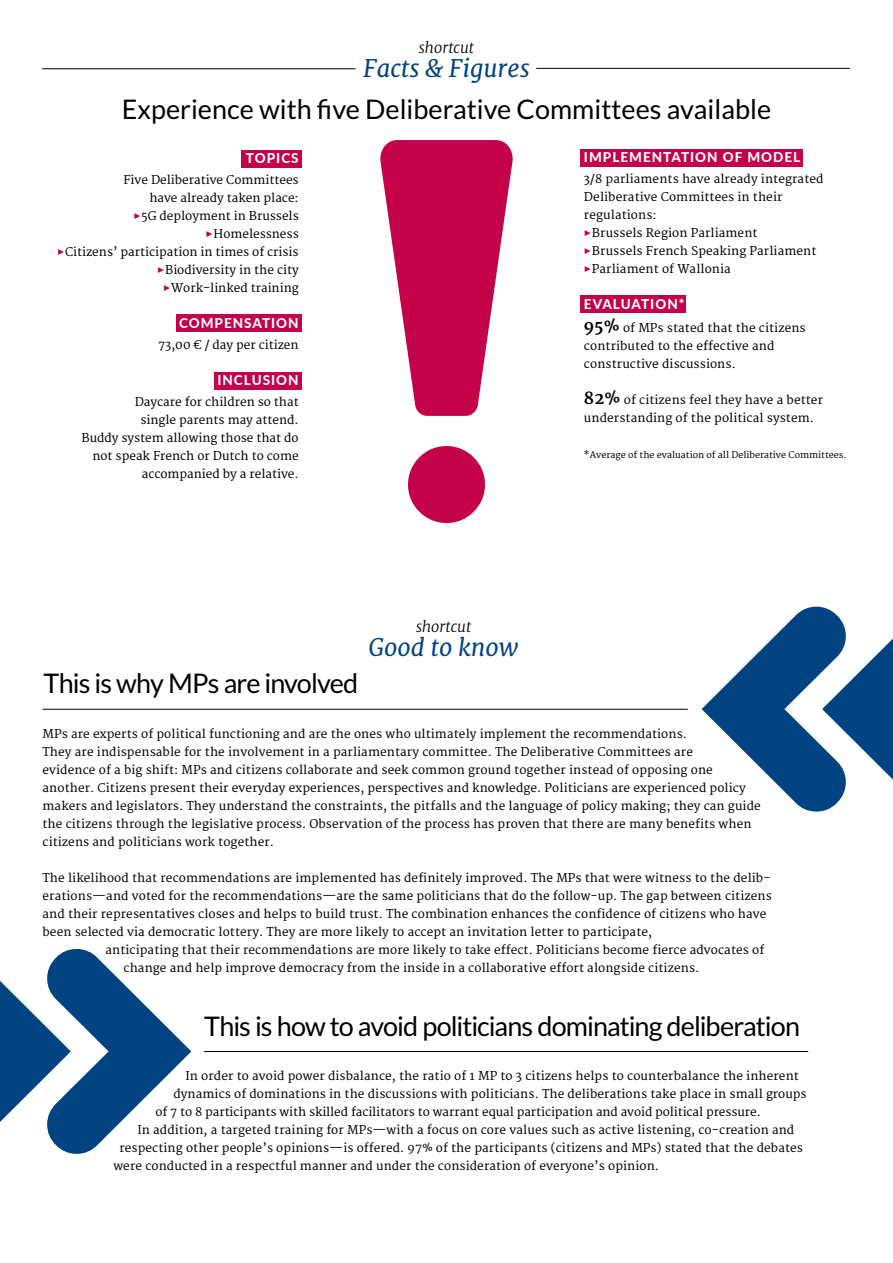
<style>
.page{position:relative;width:893px;height:1263px;background:#fff}
.page>*{position:absolute;margin:0;border:0;box-sizing:border-box;transform-origin:0 0}
.t1{font:27px "Lato";letter-spacing:-.025em;color:#000}
.t2{font:27px "Lato";color:#000}
.t3{font:italic 24px "Merriweather";color:#004380}
.t4{font:italic 300 15px "Merriweather";color:#000}
.t5{font:800 13.5px "Lato";letter-spacing:.075em;color:#fff}
.t6{font:11.85px/18px "Merriweather";letter-spacing:.01em;color:#000}
.t7{font:9px "Merriweather";color:#000}
.s1{color:#c30249}
.s2{font-weight:700;font-size:16.5px}
</style>
<div class="page">
<div style="left:242px;top:150px;width:60px;height:17px;background:#c30249"></div>
<div style="left:580px;top:149px;width:223px;height:17px;background:#c30249"></div>
<div style="left:580px;top:296px;width:106px;height:17px;background:#c30249"></div>
<div style="left:176px;top:315px;width:126px;height:17px;background:#c30249"></div>
<div style="left:215px;top:372px;width:87px;height:17px;background:#c30249"></div>
<hr style="left:43px;top:709px;width:645px;height:1px;background:#000">
<hr style="left:204px;top:1051px;width:604px;height:1px;background:#000">
<hr style="left:42px;top:69px;width:314px;height:1px;background:#000">
<hr style="left:536px;top:68px;width:314px;height:1px;background:#000">
<svg style="left:702px;top:607px;width:191px;height:204px"></svg>
<svg style="left:0;top:949px;width:191px;height:205px"></svg>
<svg style="left:380px;top:140px;width:133px;height:276px"></svg>
<div style="left:408px;top:446px;width:77px;height:77px;background:#c30249;border-radius:50%"></div>
<p class="t4" style="left:419px;top:38px;width:57px">shortcut</p>
<h2 class="t3" style="left:363px;top:54px;width:168px">Facts &amp; Figures</h2>
<h1 class="t2" style="left:122px;top:94px;width:651px">Experience with five Deliberative Committees available</h1>
<p class="t5" style="left:246px;top:148px;width:54px">TOPICS</p>
<p class="t6" style="left:123px;top:172px;width:177px;text-align:right">Five Deliberative Committees have already taken place:</p>
<p class="t6" style="left:134px;top:208px;width:167px"><span class="s1">✓</span>5G deployment in Brussels</p>
<p class="t6" style="left:206px;top:226px;width:95px"><span class="s1">✓</span>Homelessness</p>
<p class="t6" style="left:57px;top:244px;width:243px"><span class="s1">✓</span>Citizens’ participation in times of crisis</p>
<p class="t6" style="left:157px;top:262px;width:143px"><span class="s1">✓</span>Biodiversity in the city</p>
<p class="t6" style="left:163px;top:280px;width:137px"><span class="s1">✓</span>Work-linked training</p>
<p class="t5" style="left:179px;top:313px;width:121px">COMPENSATION</p>
<p class="t6" style="left:158px;top:337px;width:142px">73,00 € / day per citizen</p>
<p class="t5" style="left:217px;top:370px;width:83px">INCLUSION</p>
<p class="t6" style="left:81px;top:394px;width:219px;text-align:right">Daycare for children so that<br>single parents may attend.<br>Buddy system allowing those that do not speak French or Dutch to come accompanied by a relative.</p>
<h1 class="t1" style="left:44px;top:669px;width:316px">This is why MPs are involved</h1>
<p class="t4" style="left:416px;top:617px;width:57px">shortcut</p>
<h2 class="t3" style="left:368px;top:632px;width:152px">Good to know</h2>
<p class="t5" style="left:584px;top:147px;width:218px">IMPLEMENTATION OF MODEL</p>
<p class="t6" style="left:584px;top:170px;width:241px">3/8 parliaments have already integrated<br>Deliberative Committees in their regulations:</p>
<p class="t6" style="left:584px;top:224px;width:175px"><span class="s1">✓</span>Brussels Region Parliament</p>
<p class="t6" style="left:584px;top:242px;width:234px"><span class="s1">✓</span>Brussels French Speaking Parliament</p>
<p class="t6" style="left:584px;top:260px;width:148px"><span class="s1">✓</span>Parliament of Wallonia</p>
<p class="t5" style="left:584px;top:294px;width:102px">EVALUATION*</p>
<p class="t6" style="left:584px;top:319px;width:223px"><span class="s2">95%</span> of MPs stated that the citizens contributed to the effective and constructive discussions.</p>
<p class="t6" style="left:584px;top:391px;width:241px"><span class="s2">82%</span> of citizens feel they have a better understanding of the political system.</p>
<p class="t7" style="left:584px;top:449px;width:264px">*Average of the evaluation of all Deliberative Committees.</p>
<p class="t6" style="left:43px;top:725px;width:720px">MPs are experts of political functioning and are the ones who ultimately implement the recommendations.<br>They are indispensable for the involvement in a parliamentary committee. The Deliberative Committees are<br>evidence of a big shift: MPs and citizens collaborate and seek common ground together instead of opposing one another. Citizens present their everyday experiences, perspectives and knowledge. Politicians are experienced policy makers and legislators. They understand the constraints, the pitfalls and the language of policy making; they can guide the citizens through the legislative process. Observation of the process has proven that there are many benefits when citizens and politicians work together.</p>
<p class="t6" style="left:43px;top:869px;width:729px">The likelihood that recommendations are implemented has definitely improved. The MPs that were witness to the delib-</p>
<p class="t6" style="left:43px;top:887px;width:731px">erations—and voted for the recommendations—are the same politicians that do the follow-up. The gap between citizens</p>
<p class="t6" style="left:43px;top:905px;width:725px">and their representatives closes and helps to build trust. The combination enhances the confidence of citizens who have</p>
<p class="t6" style="left:43px;top:923px;width:611px">been selected via democratic lottery. They are more likely to accept an invitation letter to participate,</p>
<p class="t6" style="left:106px;top:941px;width:660px">anticipating that their recommendations are more likely to take effect. Politicians become fierce advocates of</p>
<p class="t6" style="left:124px;top:959px;width:577px">change and help improve democracy from the inside in a collaborative effort alongside citizens.</p>
<h1 class="t1" style="left:204px;top:1011px;width:598px">This is how to avoid politicians dominating deliberation</h1>
<p class="t6" style="left:185px;top:1067px;width:615px">In order to avoid power disbalance, the ratio of 1 MP to 3 citizens helps to counterbalance the inherent</p>
<p class="t6" style="left:173px;top:1085px;width:634px">dynamics of dominations in the discussions with politicians. The deliberations take place in small groups</p>
<p class="t6" style="left:155px;top:1103px;width:607px">of 7 to 8 participants with skilled facilitators to warrant equal participation and avoid political pressure.</p>
<p class="t6" style="left:137px;top:1121px;width:658px">In addition, a targeted training for MPs—with a focus on core values such as active listening, co-creation and</p>
<p class="t6" style="left:119px;top:1139px;width:685px">respecting other people’s opinions—is offered. 97% of the participants (citizens and MPs) stated that the debates</p>
<p class="t6" style="left:113px;top:1157px;width:547px">were conducted in a respectful manner and under the consideration of everyone’s opinion.</p>
</div>
